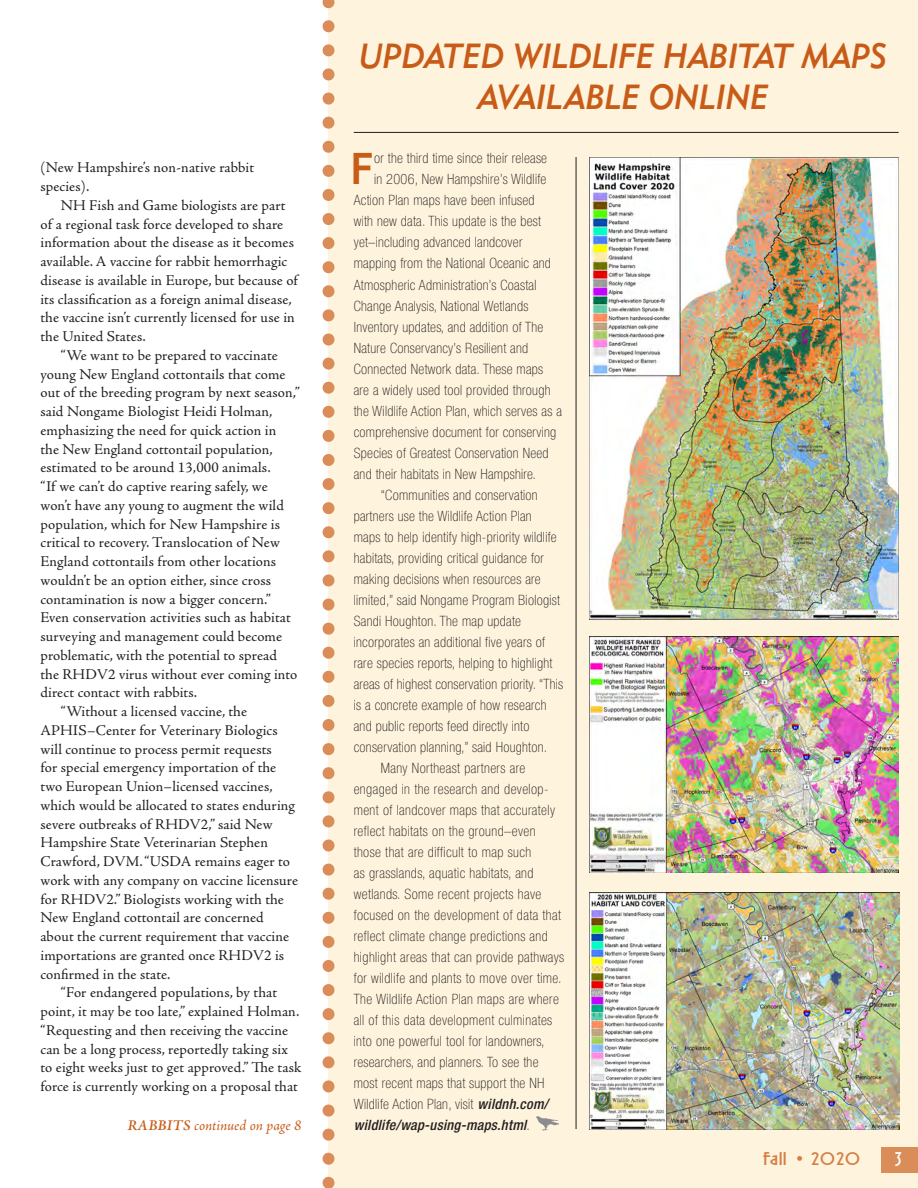
<style>
.page{position:relative;width:918px;height:1188px;background:#fff}
.page>*{position:absolute;margin:0;border:0;box-sizing:border-box;transform-origin:0 0}
.Fast_Facts_Body_Text{font:43.95px "Geometric 415 BT Medium A";color:#c85b18}
.HEADER_2{font:34.5px "Geometric 415 BT Medium Italic A";color:#c85b18;scale:.94 1}
.t1{font:18px "Sierra Madre";color:#fff}
.t2{font:16.5px "Sierra Madre";letter-spacing:.02em;color:#d57d45;scale:1.2 1}
.Body_Text{font:15px/18.8px "Adobe Jenson Pro";letter-spacing:.005em;color:#231f20}
.Body_Text-2{font:italic 15px "Adobe Jenson Pro";letter-spacing:-.005em;color:#c85b18}
.Fast_Facts_Body_Text-2{font:100 condensed 14.25px/21px "Helvetica Neue LT Std";letter-spacing:.02em;color:#231f20}
.s1{font-weight:600}
.s2{font-weight:500;font-style:italic}
</style>
<div class="page">
<div style="left:328px;top:0;width:590px;height:1188px;background:#fef3dc"></div>
<div style="left:881px;top:1147px;width:37px;height:26px;background:#da8c59"></div>
<img style="left:536px;top:1117px;width:23px;height:14px">
<svg style="left:323px;top:0;width:12px;height:1188px"></svg>
<img style="left:590px;top:893px;width:309px;height:236px">
<img style="left:589px;top:637px;width:310px;height:236px">
<img style="left:589px;top:157px;width:310px;height:462px">
<hr style="left:354px;top:132px;width:545px;height:1px;background:#231f20">
<hr style="left:576px;top:157px;width:1px;height:972px;background:#231f20">
<p class="Body_Text" style="left:40px;top:159px;width:215px">(New Hampshire’s non-native rabbit species).</p>
<p class="Body_Text" style="left:40px;top:196px;width:259px;text-indent:20px">NH Fish and Game biologists are part of a regional task force developed to share information about the disease as it becomes available. A vaccine for rabbit hemorrhagic disease is available in Europe, but because of its classification as a foreign animal disease, the vaccine isn’t currently licensed for use in the United States.</p>
<p class="Body_Text" style="left:40px;top:346px;width:261px;text-indent:20px">“We want to be prepared to vaccinate young New England cottontails that come out of the breeding program by next season,” said Nongame Biologist Heidi Holman, emphasizing the need for quick action in<br>the New England cottontail population, estimated to be around 13,000 animals.<br>“If we can’t do captive rearing safely, we won’t have any young to augment the wild population, which for New Hampshire is critical to recovery. Translocation of New England cottontails from other locations wouldn’t be an option either, since cross contamination is now a bigger concern.” Even conservation activities such as habitat surveying and management could become problematic, with the potential to spread<br>the RHDV2 virus without ever coming into direct contact with rabbits.</p>
<p class="Body_Text" style="left:40px;top:702px;width:259px;text-indent:20px">“Without a licensed vaccine, the APHIS–Center for Veterinary Biologics will continue to process permit requests<br>for special emergency importation of the two European Union–licensed vaccines, which would be allocated to states enduring severe outbreaks of RHDV2,” said New Hampshire State Veterinarian Stephen Crawford, DVM. “USDA remains eager to work with any company on vaccine licensure for RHDV2.” Biologists working with the New England cottontail are concerned about the current requirement that vaccine importations are granted once RHDV2 is confirmed in the state.</p>
<p class="Body_Text" style="left:40px;top:984px;width:263px;text-indent:20px">“For endangered populations, by that point, it may be too late,” explained Holman. “Requesting and then receiving the vaccine can be a long process, reportedly taking six to eight weeks just to get approved.” The task force is currently working on a proposal that</p>
<p class="Body_Text-2" style="left:127px;top:1117px;width:176px"><span class="s1">RABBITS</span> continued on page 8</p>
<p class="HEADER_2" style="left:359px;top:35px;width:564px">UPDATED WILDLIFE HABITAT MAPS</p>
<p class="HEADER_2" style="left:478px;top:76px;width:311px">AVAILABLE ONLINE</p>
<p class="Fast_Facts_Body_Text" style="left:350px;top:142px;width:25px">F</p>
<p class="Fast_Facts_Body_Text-2" style="left:374px;top:148px;width:174px">or the third time since their release</p>
<p class="Fast_Facts_Body_Text-2" style="left:374px;top:169px;width:174px">in 2006, New Hampshire’s Wildlife</p>
<p class="Fast_Facts_Body_Text-2" style="left:354px;top:190px;width:182px">Action Plan maps have been infused</p>
<p class="Fast_Facts_Body_Text-2" style="left:354px;top:211px;width:189px">with new data. This update is the best</p>
<p class="Fast_Facts_Body_Text-2" style="left:354px;top:232px;width:170px">yet–including advanced landcover</p>
<p class="Fast_Facts_Body_Text-2" style="left:354px;top:253px;width:199px">mapping from the National Oceanic and</p>
<p class="Fast_Facts_Body_Text-2" style="left:354px;top:274px;width:184px">Atmospheric Administration’s Coastal</p>
<p class="Fast_Facts_Body_Text-2" style="left:354px;top:295px;width:176px">Change Analysis, National Wetlands</p>
<p class="Fast_Facts_Body_Text-2" style="left:354px;top:316px;width:191px">Inventory updates, and addition of The</p>
<p class="Fast_Facts_Body_Text-2" style="left:354px;top:337px;width:176px">Nature Conservancy’s Resilient and</p>
<p class="Fast_Facts_Body_Text-2" style="left:354px;top:358px;width:191px">Connected Network data. These maps</p>
<p class="Fast_Facts_Body_Text-2" style="left:354px;top:379px;width:198px">are a widely used tool provided through</p>
<p class="Fast_Facts_Body_Text-2" style="left:354px;top:400px;width:210px">the Wildlife Action Plan, which serves as a</p>
<p class="Fast_Facts_Body_Text-2" style="left:354px;top:421px;width:204px">comprehensive document for conserving</p>
<p class="Fast_Facts_Body_Text-2" style="left:354px;top:442px;width:196px">Species of Greatest Conservation Need</p>
<p class="Fast_Facts_Body_Text-2" style="left:354px;top:463px;width:184px">and their habitats in New Hampshire.</p>
<p class="Fast_Facts_Body_Text-2" style="left:354px;top:484px;width:211px;text-indent:27px">“Communities and conservation partners use the Wildlife Action Plan<br>maps to help identify high-priority wildlife habitats, providing critical guidance for making decisions when resources are limited,” said Nongame Program Biologist Sandi Houghton. The map update incorporates an additional five years of rare species reports, helping to highlight areas of highest conservation priority. “This is a concrete example of how research and public reports feed directly into conservation planning,” said Houghton.</p>
<p class="Fast_Facts_Body_Text-2" style="left:354px;top:757px;width:212px;text-indent:27px">Many Northeast partners are engaged in the research and develop&shy;ment of landcover maps that accurately reflect habitats on the ground–even those that are difficult to map such<br>as grasslands, aquatic habitats, and wetlands. Some recent projects have focused on the development of data that reflect climate change predictions and highlight areas that can provide pathways for wildlife and plants to move over time.<br>The Wildlife Action Plan maps are where all of this data development culminates into one powerful tool for landowners, researchers, and planners. To see the most recent maps that support the NH Wildlife Action Plan, visit <span class="s2">wildnh.com/ wildlife/wap-using-maps.html</span>.</p>
<p class="t2" style="left:763px;top:1148px;width:22px">Fall</p>
<p class="t2" style="left:797px;top:1148px;width:55px">● 2020</p>
<p class="t1" style="left:895px;top:1147px;width:9px">3</p>
</div>
